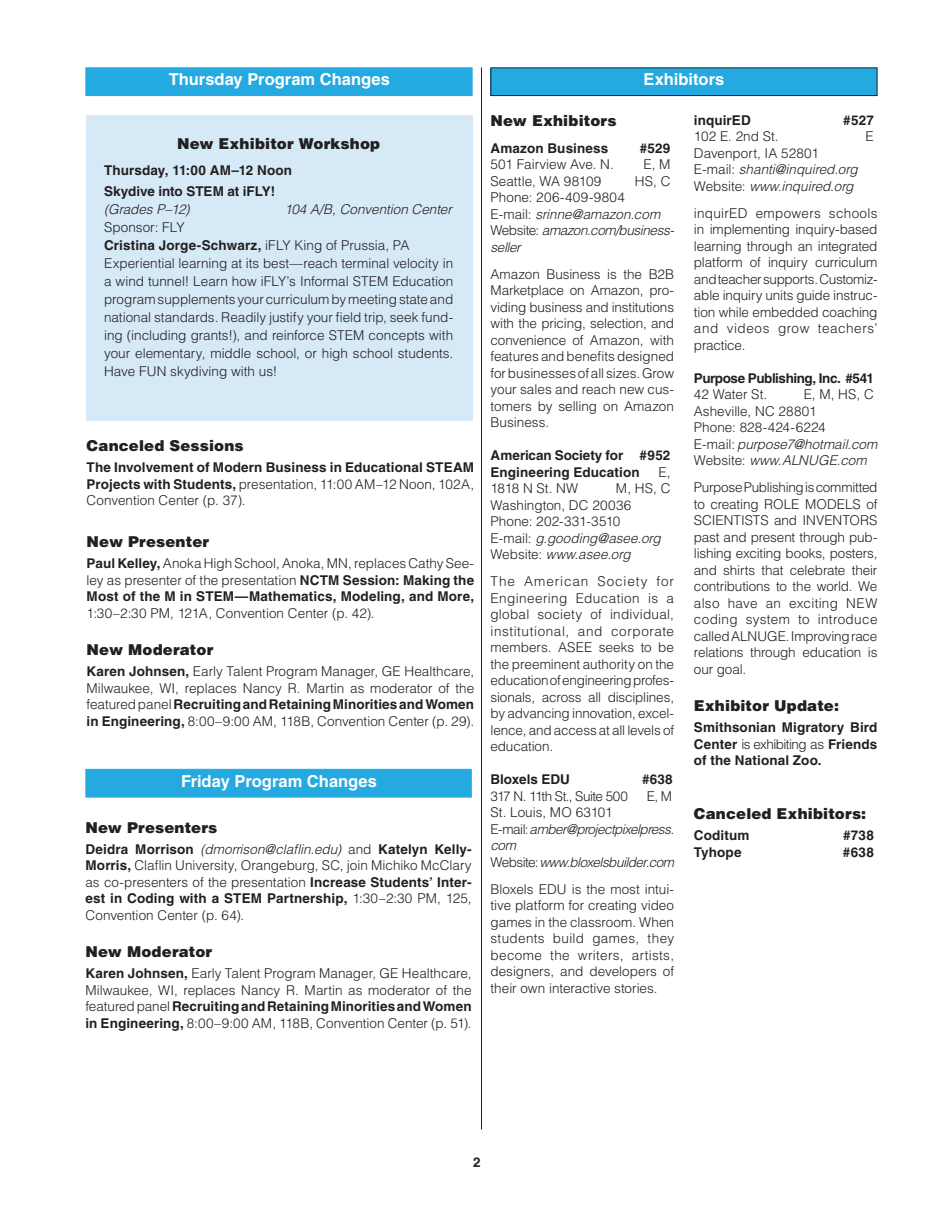
<style>
.page{position:relative;width:945px;height:1215px;background:#fff}
.page>*{position:absolute;margin:0;border:0;box-sizing:border-box;transform-origin:0 0}
.t1{font:700 16.5px "Helvetica LT Std";color:#fff}
.t2{font:900 15px "Helvetica LT Std";letter-spacing:.01em;color:#231f20}
.t3{font:300 13.5px/16.5px "Helvetica LT Std";color:#231f20;text-align:justify}
.t4{font:700 13.5px/16.5px "Helvetica LT Std";letter-spacing:.01em;color:#231f20;text-align:justify}
.t5{font:italic 300 13.5px/16.5px "Helvetica LT Std";letter-spacing:-.025em;color:#231f20}
.t6{font:italic 300 13.5px/16.5px "Helvetica LT Std";color:#231f20}
.t7{font:700 13.5px "Helvetica LT Std";letter-spacing:-.035em;color:#231f20}
.t8{font:300 13.5px "Helvetica LT Std";letter-spacing:-.04em;color:#231f20}
.t9{font:italic 300 13.5px "Helvetica LT Std";letter-spacing:-.005em;color:#231f20}
.s1{font-weight:700}
.s2{font-weight:300}
.s3{font-style:italic}
.s4{font-style:normal}
</style>
<div class="page">
<div style="left:86px;top:67px;width:386px;height:29px;background:#24aae1;border:1px solid #24aae1"></div>
<div style="left:86px;top:115px;width:387px;height:306px;background:#d6e9f7"></div>
<div style="left:86px;top:769px;width:386px;height:28px;background:#24aae1;border:1px solid #24aae1"></div>
<div style="left:491px;top:68px;width:386px;height:28px;background:#24aae1"></div>
<div style="left:490px;top:67px;width:388px;height:29px;border:1px solid #231f20"></div>
<hr style="left:481px;top:67px;width:1px;height:1062px;background:#231f20">
<p class="t1" style="left:169px;top:69px;width:223px">Thursday Program Changes</p>
<p class="t2" style="left:177px;top:134px;width:205px">New Exhibitor Workshop</p>
<p class="t4" style="left:104px;top:159px;width:190px;line-height:21px">Thursday, 11:00 AM–12 Noon<br>Skydive into STEM at iFLY!</p>
<p class="t9" style="left:104px;top:201px;width:87px">(Grades P–12)</p>
<p class="t6" style="left:284px;top:201px;width:169px">104 A/B, Convention Center</p>
<p class="t3" style="left:104px;top:218px;width:351px;line-height:18px;text-align:left">Sponsor: FLY<br><span class="s1">Cristina Jorge-Schwarz,</span> iFLY King of Prussia, PA Experiential learning at its best—reach terminal velocity in a wind tunnel! Learn how iFLY’s Informal STEM Education program supplements your curriculum by meeting state and national standards. Readily justify your field trip, seek fund&shy;ing (including grants!), and reinforce STEM concepts with your elementary, middle school, or high school students.<br>Have FUN skydiving with us!</p>
<p class="t2" style="left:87px;top:436px;width:159px">Canceled Sessions</p>
<p class="t4" style="left:87px;top:459px;width:389px">The Involvement of Modern Business in Educational STEAM Projects with Students, <span class="s2">presentation, 11:00 AM–12 Noon, 102A, Convention Center (p. 37).</span></p>
<p class="t2" style="left:87px;top:532px;width:124px">New Presenter</p>
<p class="t4" style="left:87px;top:555px;width:389px">Paul Kelley, <span class="s2">Anoka High School, Anoka, MN, replaces Cathy See&shy;ley as presenter of the presentation</span> NCTM Session: Making the Most of the M in STEM—Mathematics, Modeling, and More,</p>
<p class="t3" style="left:87px;top:605px;width:290px">1:30–2:30 PM, 121A, Convention Center (p. 42).</p>
<p class="t2" style="left:87px;top:640px;width:128px">New Moderator</p>
<p class="t3" style="left:87px;top:663px;width:389px"><span class="s1">Karen Johnsen,</span> Early Talent Program Manager, GE Healthcare, Milwaukee, WI, replaces Nancy R. Martin as moderator of the featured panel <span class="s1">Recruiting and Retaining Minorities and Women in Engineering,</span> 8:00–9:00 AM, 118B, Convention Center (p. 29).</p>
<p class="t1" style="left:181px;top:771px;width:197px">Friday Program Changes</p>
<p class="t2" style="left:86px;top:818px;width:133px">New Presenters</p>
<p class="t3" style="left:86px;top:841px;width:388px"><span class="s1">Deidra Morrison</span> <span class="s3">(dmorrison@claflin.edu)</span> and <span class="s1">Katelyn Kelly-Morris,</span> Claflin University, Orangeburg, SC, join Michiko McClary as co-presenters of the presentation <span class="s1">Increase Students’ Inter&shy;est in Coding with a STEM Partnership,</span> 1:30–2:30 PM, 125, Convention Center (p. 64).</p>
<p class="t2" style="left:86px;top:942px;width:128px">New Moderator</p>
<p class="t3" style="left:86px;top:965px;width:388px"><span class="s1">Karen Johnsen,</span> Early Talent Program Manager, GE Healthcare, Milwaukee, WI, replaces Nancy R. Martin as moderator of the featured panel <span class="s1">Recruiting and Retaining Minorities and Women in Engineering,</span> 8:00–9:00 AM, 118B, Convention Center (p. 51).</p>
<p class="t1" style="left:644px;top:69px;width:82px">Exhibitors</p>
<p class="t2" style="left:490px;top:111px;width:128px">New Exhibitors</p>
<p class="t4" style="left:490px;top:140px;width:119px">Amazon Business</p>
<p class="t4" style="left:640px;top:140px;width:32px">#529</p>
<p class="t3" style="left:490px;top:156px;width:125px">501 Fairview Ave. N.</p>
<p class="t3" style="left:644px;top:156px;width:28px">E, M</p>
<p class="t3" style="left:490px;top:173px;width:112px">Seattle, WA 98109</p>
<p class="t3" style="left:635px;top:173px;width:37px">HS, C</p>
<p class="t5" style="left:490px;top:189px;width:185px"><span class="s4">Phone: 206-409-9804<br>E-mail:</span> srinne@amazon.com<br><span class="s4">Website:</span> amazon.com/business&shy;seller</p>
<p class="t3" style="left:490px;top:266px;width:185px">Amazon Business is the B2B Marketplace on Amazon, pro&shy;viding business and institutions with the pricing, selection, and convenience of Amazon, with features and benefits designed for businesses of all sizes. Grow your sales and reach new cus&shy;tomers by selling on Amazon Business.</p>
<p class="t4" style="left:490px;top:447px;width:182px">American Society for #952<br>Engineering Education</p>
<p class="t3" style="left:659px;top:464px;width:13px">E,</p>
<p class="t3" style="left:490px;top:480px;width:182px;text-align:left;text-indent:125px">M, HS, C<br>Washington, DC 20036<br>Phone: 202-331-3510<br>E-mail: <span class="s3">g.gooding@asee.org<br></span>Website: <span class="s3">www.asee.org</span></p>
<p class="t3" style="left:490px;top:573px;width:185px">The American Society for Engineering Education is a global society of individual, institutional, and corporate members. ASEE seeks to be the preeminent authority on the education of engineering profes&shy;sionals, across all disciplines, by advancing innovation, excel&shy;lence, and access at all levels of education.</p>
<p class="t4" style="left:490px;top:771px;width:81px">Bloxels EDU</p>
<p class="t4" style="left:642px;top:771px;width:32px">#638</p>
<p class="t8" style="left:490px;top:788px;width:139px">317 N. 11th St., Suite 500</p>
<p class="t3" style="left:647px;top:788px;width:27px">E, M</p>
<p class="t5" style="left:490px;top:804px;width:185px"><span class="s4">St. Louis, MO 63101<br>E-mail:</span> amber@projectpixelpress. com<br><span class="s4">Website:</span> www.bloxelsbuilder.com</p>
<p class="t3" style="left:490px;top:881px;width:185px">Bloxels EDU is the most intui&shy;tive platform for creating video games in the classroom. When students build games, they become the writers, artists, designers, and developers of their own interactive stories.</p>
<p class="t3" style="left:490px;top:480px;width:89px">1818 N St. NW</p>
<p class="t4" style="left:694px;top:112px;width:58px">inquirED</p>
<p class="t4" style="left:843px;top:112px;width:32px">#527</p>
<p class="t3" style="left:694px;top:128px;width:86px">102 E. 2nd St.</p>
<p class="t3" style="left:866px;top:128px;width:10px">E</p>
<p class="t6" style="left:694px;top:145px;width:165px"><span class="s4">Davenport, IA 52801<br>E-mail:</span> shanti@inquired.org<br><span class="s4">Website:</span> www.inquired.org</p>
<p class="t3" style="left:694px;top:205px;width:185px">inquirED empowers schools in implementing inquiry-based learning through an integrated platform of inquiry curriculum and teacher supports. Customiz&shy;able inquiry units guide instruc&shy;tion while embedded coaching and videos grow teachers’ practice.</p>
<p class="t7" style="left:694px;top:370px;width:182px">Purpose Publishing, Inc. #541</p>
<p class="t3" style="left:694px;top:386px;width:75px">42 Water St.</p>
<p class="t3" style="left:694px;top:386px;width:185px;text-align:left;text-indent:110px">E, M, HS, C<br>Asheville, NC 28801<br>Phone: 828-424-6224<br>E-mail: <span class="s3">purpose7@hotmail.com<br></span>Website: <span class="s3">www.ALNUGE.com</span></p>
<p class="t3" style="left:694px;top:479px;width:185px">Purpose Publishing is committed to creating ROLE MODELS of SCIENTISTS and INVENTORS past and present through pub&shy;lishing exciting books, posters, and shirts that celebrate their contributions to the world. We also have an exciting NEW coding system to introduce called ALNUGE. Improving race relations through education is our goal.</p>
<p class="t2" style="left:694px;top:696px;width:147px">Exhibitor Update:</p>
<p class="t4" style="left:694px;top:719px;width:185px">Smithsonian Migratory Bird Center <span class="s2">is exhibiting as</span> Friends of the National Zoo.</p>
<p class="t2" style="left:694px;top:804px;width:174px">Canceled Exhibitors:</p>
<p class="t4" style="left:694px;top:827px;width:57px">Coditum</p>
<p class="t4" style="left:843px;top:827px;width:32px">#738</p>
<p class="t4" style="left:694px;top:844px;width:49px">Tyhope</p>
<p class="t4" style="left:843px;top:844px;width:32px">#638</p>
<p class="t4" style="left:473px;top:1154px;width:9px">2</p>
</div>
